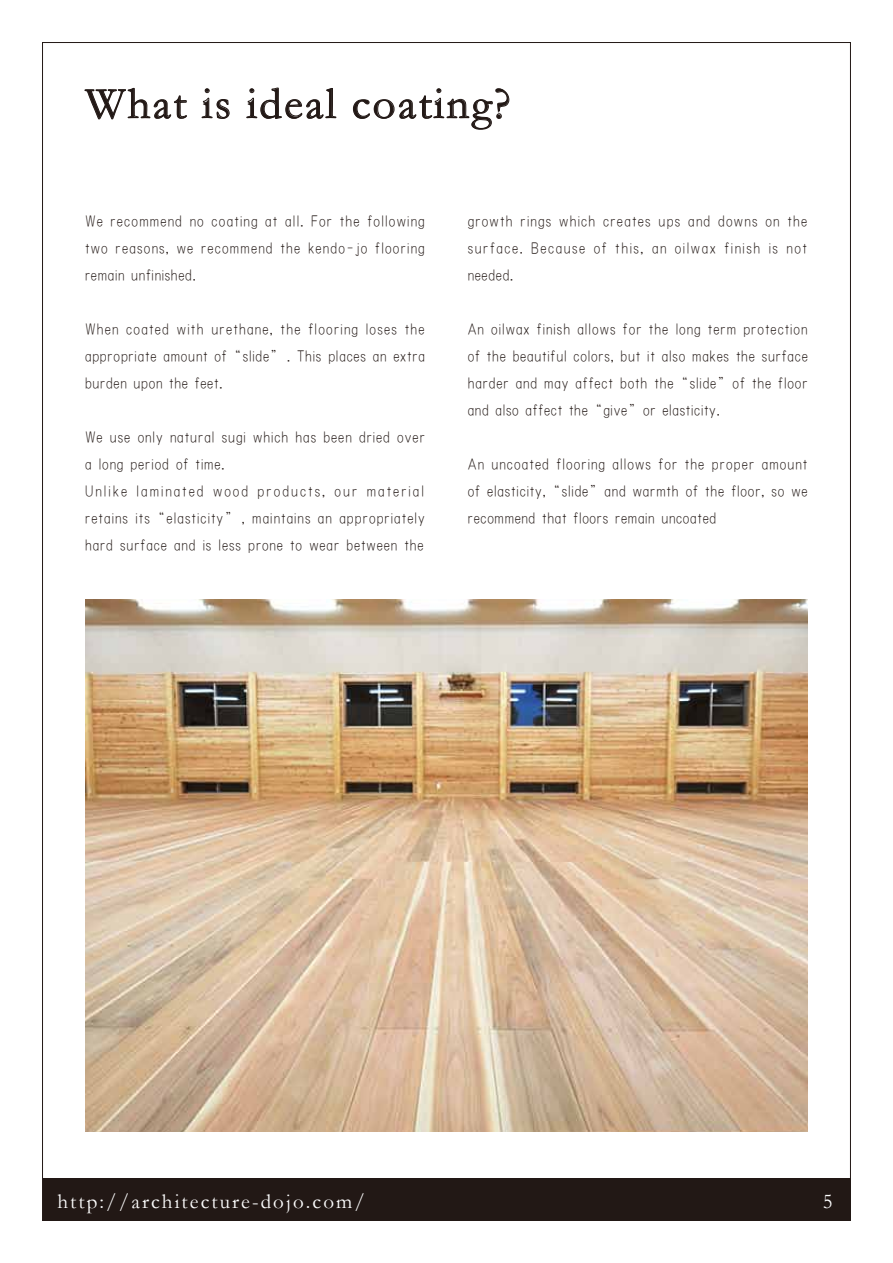
<style>
.page{position:relative;width:893px;height:1263px;background:#fff}
.page>*{position:absolute;margin:0;border:0;box-sizing:border-box;transform-origin:0 0}
.t1{font:45px "Garamond";letter-spacing:.05em;color:#221815}
.t2{font:21px "Garamond";letter-spacing:.1em;color:#fff}
.t3{font:16.5px/27px "HGS Kyokashotai";letter-spacing:.05em;color:#221815;text-align:justify}
</style>
<div class="page">
<img style="left:85px;top:600px;width:723px;height:531px">
<div style="left:43px;top:1178px;width:807px;height:42px;background:#221815"></div>
<svg style="left:84px;top:88px;width:103px;height:32px"></svg>
<svg style="left:201px;top:88px;width:29px;height:31px"></svg>
<svg style="left:246px;top:87px;width:91px;height:32px"></svg>
<svg style="left:353px;top:88px;width:157px;height:42px"></svg>
<h1 class="t1" style="left:85px;top:73px;width:426px">What is ideal coating?</h1>
<p class="t3" style="left:85px;top:207px;width:341px">We recommend no coating at all. For the following two reasons, we recommend the kendo-jo flooring remain unfinished.</p>
<p class="t3" style="left:85px;top:315px;width:341px">When coated with urethane, the flooring loses the appropriate amount of “slide”. This places an extra burden upon the feet.</p>
<p class="t3" style="left:85px;top:423px;width:341px;text-align:left">We use only natural sugi which has been dried over a long period of time.<br>Unlike laminated wood products, our material retains its “elasticity”, maintains an appropriately hard surface and is less prone to wear between the</p>
<p class="t3" style="left:468px;top:207px;width:341px">growth rings which creates ups and downs on the surface. Because of this, an oilwax finish is not needed.</p>
<p class="t3" style="left:468px;top:315px;width:342px">An oilwax finish allows for the long term protection of the beautiful colors, but it also makes the surface harder and may affect both the “slide”of the floor and also affect the “give”or elasticity.</p>
<p class="t3" style="left:468px;top:450px;width:341px">An uncoated flooring allows for the proper amount of elasticity, “slide”and warmth of the floor, so we recommend that floors remain uncoated</p>
<p class="t2" style="left:57px;top:1187px;width:309px">http://architecture-dojo.com/</p>
<p class="t2" style="left:823px;top:1187px;width:11px">5</p>
</div>
